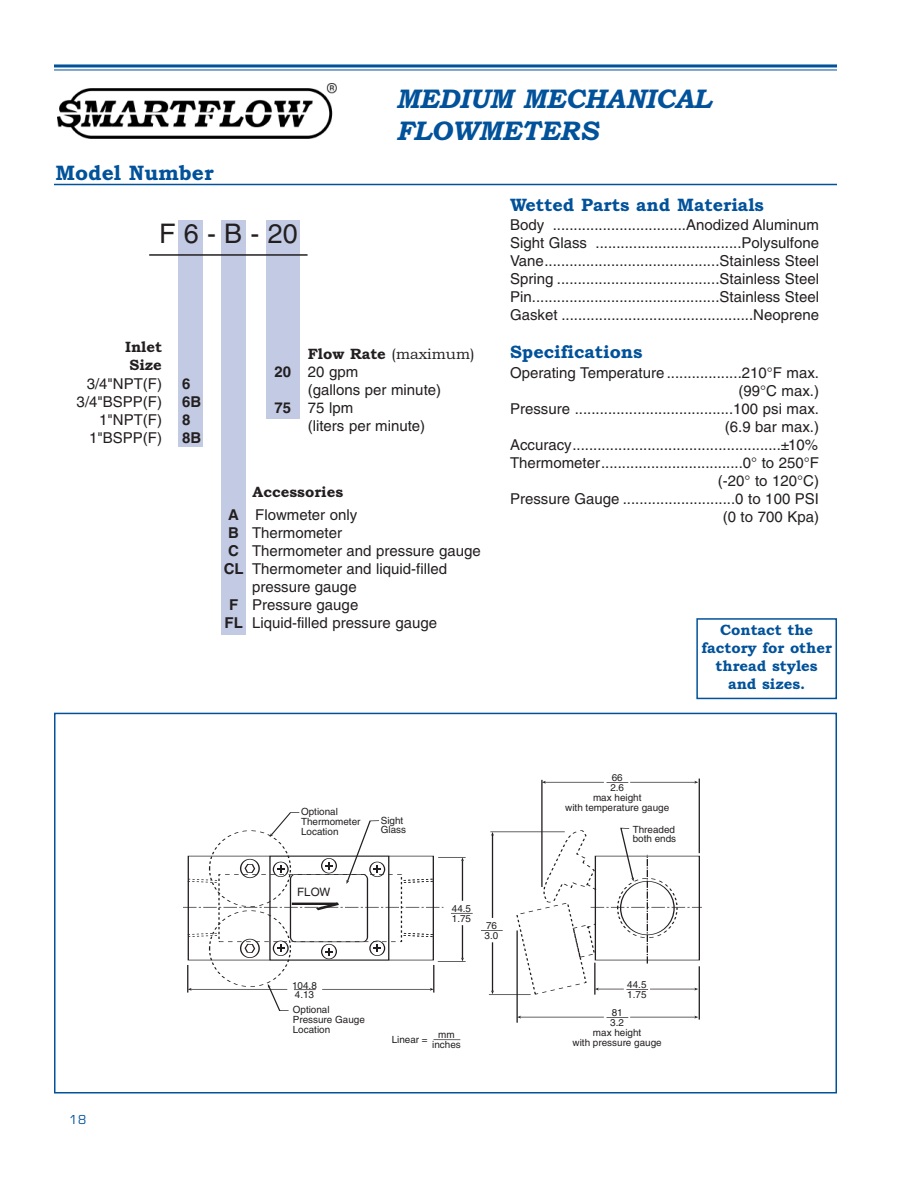
<style>
.page{position:relative;width:918px;height:1188px;background:#fff}
.page>*{position:absolute;margin:0;border:0;box-sizing:border-box;transform-origin:0 0}
.t1{font:italic 700 27px/32.4px "Bookman Old Style";color:#01529a}
.t2{font:27px "Helvetica";color:#231f20}
.t3{font:700 21px "Bookman Old Style";color:#01529a}
.t4{font:700 18px "Bookman Old Style";color:#01529a}
.t5{font:15px/18px "Helvetica";color:#231f20;text-align:justify}
.t6{font:700 15px/18px "Bookman Old Style";color:#01529a;text-align:center}
.t7{font:700 15px/18px "Bookman Old Style";color:#231f20}
.t8{font:15px "Bookman Old Style";color:#231f20}
.t9{font:700 15px "Helvetica";color:#231f20}
.t10{font:13.5px "Eurostile";color:#01529a}
.t11{font:11.55px "Helvetica";color:#231f20}
.t12{font:9.9px/9.9px "Helvetica";color:#231f20}
.s1{font-weight:700}
</style>
<div class="page">
<hr style="left:54px;top:64px;width:783px;height:3px;background:#01529a">
<hr style="left:54px;top:69px;width:783px;height:1px;background:#01529a">
<div style="left:266px;top:220px;width:33px;height:198px;background:#c3cbe4"></div>
<div style="left:222px;top:220px;width:24px;height:414px;background:#c3cbe4"></div>
<div style="left:179px;top:220px;width:24px;height:227px;background:#c3cbe4"></div>
<hr style="left:54px;top:184px;width:783px;height:1px;background:#01529a">
<hr style="left:149px;top:254px;width:159px;height:2px;background:#231f20">
<svg style="left:434px;top:1039px;width:26px;height:1px"></svg>
<hr style="left:699px;top:966px;width:1px;height:54px;background:#231f20">
<hr style="left:322px;top:989px;width:109px;height:1px;background:#231f20">
<hr style="left:191px;top:989px;width:96px;height:1px;background:#231f20">
<svg style="left:188px;top:965px;width:4px;height:28px"></svg>
<svg style="left:451px;top:913px;width:22px;height:1px"></svg>
<hr style="left:462px;top:925px;width:1px;height:34px;background:#231f20">
<hr style="left:462px;top:860px;width:1px;height:41px;background:#231f20">
<svg style="left:438px;top:857px;width:28px;height:4px"></svg>
<svg style="left:430px;top:958px;width:36px;height:35px"></svg>
<svg style="left:183px;top:901px;width:260px;height:11px"></svg>
<svg style="left:402px;top:933px;width:32px;height:4px"></svg>
<svg style="left:402px;top:879px;width:32px;height:4px"></svg>
<svg style="left:187px;top:879px;width:32px;height:4px"></svg>
<svg style="left:187px;top:933px;width:32px;height:4px"></svg>
<div style="left:290px;top:874px;width:78px;height:68px;border:1px solid #231f20;border-radius:5px"></div>
<div style="left:321px;top:858px;width:16px;height:16px;border:1px solid #231f20;border-radius:50%"></div>
<svg style="left:325px;top:862px;width:8px;height:7px"></svg>
<div style="left:321px;top:944px;width:16px;height:15px;border:1px solid #231f20;border-radius:50%"></div>
<svg style="left:325px;top:948px;width:8px;height:7px"></svg>
<div style="left:369px;top:941px;width:16px;height:15px;border:1px solid #231f20;border-radius:50%"></div>
<svg style="left:374px;top:945px;width:7px;height:7px"></svg>
<div style="left:273px;top:941px;width:15px;height:15px;border:1px solid #231f20;border-radius:50%"></div>
<svg style="left:277px;top:945px;width:7px;height:7px"></svg>
<div style="left:369px;top:862px;width:16px;height:15px;border:1px solid #231f20;border-radius:50%"></div>
<div style="left:273px;top:862px;width:15px;height:15px;border:1px solid #231f20;border-radius:50%"></div>
<svg style="left:277px;top:866px;width:7px;height:7px"></svg>
<div style="left:240px;top:859px;width:20px;height:19px;border:1px solid #231f20;border-radius:50%"></div>
<svg style="left:244px;top:864px;width:12px;height:9px"></svg>
<div style="left:240px;top:939px;width:20px;height:19px;border:1px solid #231f20;border-radius:50%"></div>
<svg style="left:244px;top:943px;width:12px;height:10px"></svg>
<div style="left:209px;top:830px;width:82px;height:77px;border:1px dashed #231f20;border-radius:50%"></div>
<div style="left:209px;top:910px;width:82px;height:77px;border:1px dashed #231f20;border-radius:50%"></div>
<svg style="left:270px;top:812px;width:30px;height:25px"></svg>
<svg style="left:268px;top:984px;width:48px;height:27px"></svg>
<svg style="left:346px;top:820px;width:35px;height:64px"></svg>
<svg style="left:535px;top:828px;width:167px;height:167px"></svg>
<svg style="left:607px;top:1017px;width:21px;height:1px"></svg>
<hr style="left:630px;top:1017px;width:65px;height:1px;background:#231f20">
<hr style="left:520px;top:1017px;width:84px;height:1px;background:#231f20">
<hr style="left:517px;top:931px;width:1px;height:92px;background:#231f20">
<svg style="left:481px;top:930px;width:22px;height:1px"></svg>
<hr style="left:492px;top:942px;width:1px;height:49px;background:#231f20">
<hr style="left:492px;top:835px;width:1px;height:83px;background:#231f20">
<hr style="left:490px;top:832px;width:75px;height:1px;background:#231f20">
<hr style="left:489px;top:994px;width:42px;height:1px;background:#231f20">
<svg style="left:607px;top:782px;width:21px;height:1px"></svg>
<hr style="left:630px;top:782px;width:65px;height:1px;background:#231f20">
<hr style="left:545px;top:782px;width:59px;height:1px;background:#231f20">
<hr style="left:699px;top:779px;width:1px;height:74px;background:#231f20">
<hr style="left:542px;top:780px;width:1px;height:107px;background:#231f20">
<div style="left:54px;top:713px;width:783px;height:381px;border:2px solid #01529a"></div>
<div style="left:696px;top:618px;width:141px;height:81px;border:2px solid #01529a"></div>
<img style="left:57px;top:84px;width:280px;height:55px">
<h2 class="t3" style="left:56px;top:161px;width:160px">Model Number</h2>
<h1 class="t1" style="left:396px;top:82px;width:317px">MEDIUM MECHANICAL<br>FLOWMETERS</h1>
<h1 class="t2" style="left:159px;top:224px;width:140px">F6-B-20</h1>
<p class="t7" style="left:125px;top:338px;width:38px">Inlet<br>Size</p>
<p class="t5" style="left:87px;top:376px;width:77px">3/4"NPT(F)</p>
<p class="t9" style="left:182px;top:377px;width:10px">6</p>
<p class="t5" style="left:77px;top:394px;width:87px">3/4"BSPP(F)</p>
<p class="t9" style="left:182px;top:395px;width:21px">6B</p>
<p class="t5" style="left:99px;top:412px;width:64px">1"NPT(F)</p>
<p class="t9" style="left:182px;top:413px;width:10px">8</p>
<p class="t5" style="left:89px;top:430px;width:74px">1"BSPP(F)</p>
<p class="t9" style="left:182px;top:431px;width:21px">8B</p>
<p class="t8" style="left:308px;top:345px;width:168px"><span class="s1">Flow Rate</span> (maximum)</p>
<p class="t5" style="left:275px;top:364px;width:85px"><span class="s1">20</span> 20 gpm</p>
<p class="t5" style="left:308px;top:382px;width:135px">(gallons per minute)</p>
<p class="t5" style="left:275px;top:400px;width:80px"><span class="s1">75</span> 75 lpm</p>
<p class="t5" style="left:308px;top:418px;width:119px">(liters per minute)</p>
<p class="t7" style="left:253px;top:483px;width:92px">Accessories</p>
<p class="t5" style="left:228px;top:508px;width:131px"><span class="s1">A</span> Flowmeter only</p>
<p class="t5" style="left:228px;top:526px;width:115px"><span class="s1">B</span> Thermometer</p>
<p class="t5" style="left:228px;top:544px;width:254px"><span class="s1">C</span> Thermometer and pressure gauge</p>
<p class="t5" style="left:224px;top:562px;width:225px"><span class="s1">CL</span> Thermometer and liquid-filled</p>
<p class="t5" style="left:252px;top:580px;width:106px">pressure gauge</p>
<p class="t5" style="left:229px;top:598px;width:131px"><span class="s1">F</span> Pressure gauge</p>
<p class="t5" style="left:225px;top:616px;width:214px"><span class="s1">FL</span> Liquid-filled pressure gauge</p>
<p class="t4" style="left:510px;top:194px;width:255px">Wetted Parts and Materials</p>
<p class="t5" style="left:510px;top:218px;width:311px">Body ................................Anodized Aluminum Sight Glass ...................................Polysulfone Vane..........................................Stainless Steel Spring .......................................Stainless Steel Pin.............................................Stainless Steel Gasket ..............................................Neoprene</p>
<p class="t4" style="left:510px;top:342px;width:134px">Specifications</p>
<p class="t5" style="left:510px;top:365px;width:311px;text-align:right">Operating Temperature ..................210°F max. (99°C max.)<br>Pressure ......................................100 psi max. (6.9 bar max.)<br>Accuracy..................................................±10% Thermometer..................................0° to 250°F (-20° to 120°C)<br>Pressure Gauge ...........................0 to 100 PSI (0 to 700 Kpa)</p>
<p class="t6" style="left:701px;top:621px;width:132px">Contact the factory for other thread styles and sizes.</p>
<p class="t10" style="left:69px;top:1112px;width:19px">18</p>
<p class="t12" style="left:301px;top:808px;width:61px">Optional<br>Thermometer<br>Location</p>
<p class="t12" style="left:381px;top:816px;width:27px">Sight<br>Glass</p>
<p class="t11" style="left:297px;top:888px;width:35px">FLOW</p>
<p class="t12" style="left:292px;top:981px;width:26px">104.8<br>4.13</p>
<p class="t12" style="left:293px;top:1006px;width:74px">Optional<br>Pressure Gauge<br>Location</p>
<p class="t12" style="left:452px;top:905px;width:21px">44.5<br>1.75</p>
<p class="t12" style="left:485px;top:922px;width:15px">76<br>3.0</p>
<p class="t12" style="left:392px;top:1035px;width:38px">Linear =</p>
<p class="t12" style="left:432px;top:1030px;width:30px;text-align:center">mm inches</p>
<p class="t12" style="left:565px;top:774px;width:106px;text-align:center">66<br>2.6<br>max height<br>with temperature gauge</p>
<p class="t12" style="left:633px;top:825px;width:45px">Threaded both ends</p>
<p class="t12" style="left:627px;top:981px;width:21px">44.5<br>1.75</p>
<p class="t12" style="left:573px;top:1009px;width:91px;text-align:center">81<br>3.2<br>max height<br>with pressure gauge</p>
</div>
